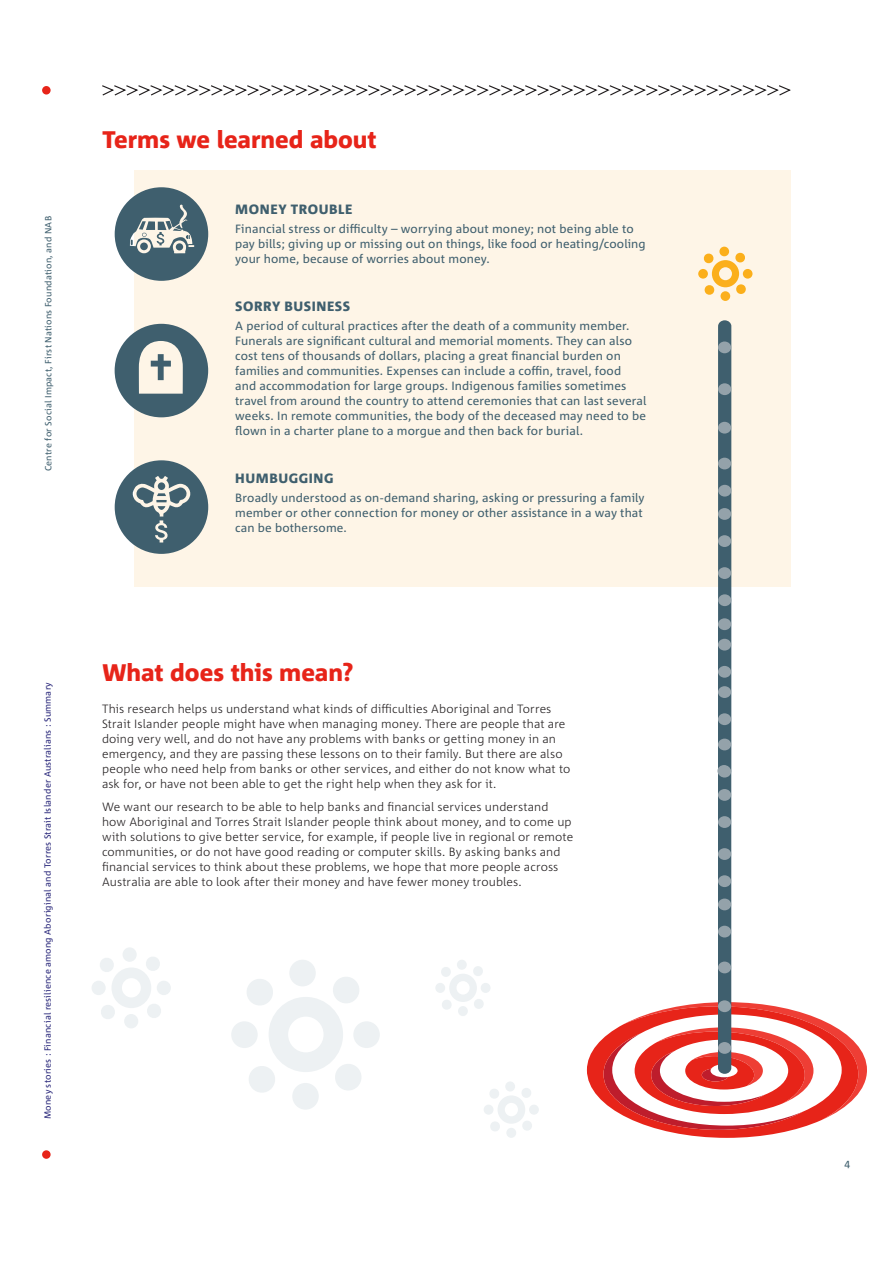
<style>
.page{position:relative;width:893px;height:1263px;background:#fff}
.page>*{position:absolute;margin:0;border:0;box-sizing:border-box;transform-origin:0 0}
.NAB_FR_copy_body_1{font:800 24px "Corpid C1";letter-spacing:-.005em;color:#e72419}
.Key_findings{font:800 13.5px "Corpid C1";letter-spacing:.04em;color:#3f5f6e}
.pull_out_grey{font:300 12px/15px "Corpid C1";letter-spacing:.01em;color:#231f20}
.pull_out_grey-2{font:12px/15px "Corpid C1";letter-spacing:.01em;color:#3f5f6e}
.t1{font:10.5px "Corpid C1";color:#3f5f6e}
.t2{font:9px "Corpid C1";letter-spacing:.02em;color:#2c2a7c}
.t3{font:9px "Corpid C1";letter-spacing:.02em;color:#3f5f6e}
</style>
<div class="page">
<div style="left:42px;top:1150px;width:9px;height:9px;background:#e72419;border-radius:50%"></div>
<div style="left:42px;top:86px;width:9px;height:9px;background:#e72419;border-radius:50%"></div>
<svg style="left:102px;top:85px;width:689px;height:11px"></svg>
<div style="left:134px;top:171px;width:657px;height:416px;background:#fef5e7"></div>
<svg style="left:115px;top:187px;width:93px;height:94px"></svg>
<svg style="left:115px;top:324px;width:93px;height:93px"></svg>
<svg style="left:587px;top:320px;width:280px;height:818px"></svg>
<div style="left:718px;top:618px;width:13px;height:12px;background:#94a2aa;border-radius:50%"></div>
<div style="left:718px;top:1042px;width:13px;height:12px;background:#94a2aa;border-radius:50%"></div>
<div style="left:718px;top:1000px;width:13px;height:12px;background:#94a2aa;border-radius:50%"></div>
<div style="left:718px;top:961px;width:13px;height:12px;background:#94a2aa;border-radius:50%"></div>
<div style="left:718px;top:926px;width:13px;height:11px;background:#94a2aa;border-radius:50%"></div>
<div style="left:718px;top:898px;width:13px;height:12px;background:#94a2aa;border-radius:50%"></div>
<div style="left:718px;top:875px;width:13px;height:12px;background:#94a2aa;border-radius:50%"></div>
<div style="left:718px;top:848px;width:13px;height:12px;background:#94a2aa;border-radius:50%"></div>
<div style="left:718px;top:816px;width:13px;height:12px;background:#94a2aa;border-radius:50%"></div>
<div style="left:718px;top:789px;width:13px;height:12px;background:#94a2aa;border-radius:50%"></div>
<div style="left:718px;top:766px;width:13px;height:11px;background:#81939c;border-radius:50%"></div>
<div style="left:718px;top:739px;width:13px;height:11px;background:#94a2aa;border-radius:50%"></div>
<div style="left:718px;top:713px;width:13px;height:12px;background:#94a2aa;border-radius:50%"></div>
<div style="left:718px;top:686px;width:13px;height:12px;background:#94a2aa;border-radius:50%"></div>
<div style="left:718px;top:666px;width:13px;height:12px;background:#94a2aa;border-radius:50%"></div>
<div style="left:718px;top:639px;width:13px;height:11px;background:#94a2aa;border-radius:50%"></div>
<div style="left:717px;top:765px;width:14px;height:12px;background:#94a2aa;border-radius:50%"></div>
<div style="left:718px;top:341px;width:13px;height:12px;background:#94a2aa;border-radius:50%"></div>
<div style="left:718px;top:383px;width:13px;height:12px;background:#94a2aa;border-radius:50%"></div>
<div style="left:718px;top:422px;width:13px;height:12px;background:#94a2aa;border-radius:50%"></div>
<div style="left:718px;top:458px;width:13px;height:11px;background:#94a2aa;border-radius:50%"></div>
<div style="left:718px;top:485px;width:13px;height:12px;background:#94a2aa;border-radius:50%"></div>
<div style="left:718px;top:508px;width:13px;height:12px;background:#94a2aa;border-radius:50%"></div>
<div style="left:718px;top:535px;width:13px;height:12px;background:#94a2aa;border-radius:50%"></div>
<div style="left:718px;top:567px;width:13px;height:12px;background:#94a2aa;border-radius:50%"></div>
<div style="left:718px;top:594px;width:13px;height:12px;background:#94a2aa;border-radius:50%"></div>
<div style="left:720px;top:291px;width:10px;height:10px;background:#fbaf1b;border-radius:50%"></div>
<div style="left:719px;top:247px;width:10px;height:9px;background:#fbaf1b;border-radius:50%"></div>
<svg style="left:703px;top:252px;width:43px;height:43px"></svg>
<div style="left:743px;top:269px;width:9px;height:10px;background:#fbaf1b;border-radius:50%"></div>
<div style="left:698px;top:269px;width:10px;height:10px;background:#fbaf1b;border-radius:50%"></div>
<div style="left:292px;top:1083px;width:27px;height:27px;background:#edf1f3;border-radius:50%"></div>
<div style="left:289px;top:960px;width:27px;height:26px;background:#edf1f3;border-radius:50%"></div>
<svg style="left:247px;top:976px;width:114px;height:118px"></svg>
<div style="left:353px;top:1021px;width:27px;height:27px;background:#edf1f3;border-radius:50%"></div>
<div style="left:231px;top:1021px;width:27px;height:27px;background:#edf1f3;border-radius:50%"></div>
<div style="left:124px;top:1014px;width:14px;height:14px;background:#edf1f3;border-radius:50%"></div>
<div style="left:123px;top:947px;width:14px;height:15px;background:#edf1f3;border-radius:50%"></div>
<svg style="left:100px;top:957px;width:61px;height:62px"></svg>
<div style="left:157px;top:981px;width:14px;height:14px;background:#edf1f3;border-radius:50%"></div>
<div style="left:92px;top:981px;width:14px;height:14px;background:#edf1f3;border-radius:50%"></div>
<div style="left:506px;top:1128px;width:10px;height:10px;background:#edf1f3;border-radius:50%"></div>
<div style="left:505px;top:1081px;width:10px;height:10px;background:#edf1f3;border-radius:50%"></div>
<svg style="left:489px;top:1088px;width:43px;height:43px"></svg>
<div style="left:529px;top:1104px;width:10px;height:11px;background:#edf1f3;border-radius:50%"></div>
<div style="left:484px;top:1104px;width:9px;height:11px;background:#edf1f3;border-radius:50%"></div>
<div style="left:458px;top:1006px;width:10px;height:10px;background:#edf1f3;border-radius:50%"></div>
<div style="left:457px;top:960px;width:10px;height:10px;background:#edf1f3;border-radius:50%"></div>
<svg style="left:441px;top:966px;width:43px;height:44px"></svg>
<div style="left:481px;top:983px;width:9px;height:10px;background:#edf1f3;border-radius:50%"></div>
<div style="left:435px;top:983px;width:10px;height:10px;background:#edf1f3;border-radius:50%"></div>
<svg style="left:115px;top:460px;width:93px;height:94px"></svg>
<p class="t3" style="left:43px;top:471px;width:257px;rotate:-90deg">Centre for Social Impact, First Nations Foundation, and NAB</p>
<p class="NAB_FR_copy_body_1" style="left:102px;top:124px;width:276px">Terms we learned about</p>
<p class="Key_findings" style="left:235px;top:200px;width:119px">MONEY TROUBLE</p>
<p class="pull_out_grey-2" style="left:235px;top:221px;width:412px">Financial stress or difficulty – worrying about money; not being able to pay bills; giving up or missing out on things, like food or heating/cooling your home, because of worries about money.</p>
<p class="Key_findings" style="left:235px;top:297px;width:116px">SORRY BUSINESS</p>
<p class="pull_out_grey-2" style="left:235px;top:318px;width:413px">A period of cultural practices after the death of a community member.<br>Funerals are significant cultural and memorial moments. They can also cost tens of thousands of dollars, placing a great financial burden on families and communities. Expenses can include a coffin, travel, food<br>and accommodation for large groups. Indigenous families sometimes travel from around the country to attend ceremonies that can last several weeks. In remote communities, the body of the deceased may need to be flown in a charter plane to a morgue and then back for burial.</p>
<p class="Key_findings" style="left:235px;top:469px;width:100px">HUMBUGGING</p>
<p class="pull_out_grey-2" style="left:235px;top:490px;width:411px">Broadly understood as on-demand sharing, asking or pressuring a family member or other connection for money or other assistance in a way that can be bothersome.</p>
<p class="t2" style="left:42px;top:1119px;width:439px;rotate:-90deg">Money stories : Financial resilience among Aboriginal and Torres Strait Islander Australians : Summary</p>
<p class="NAB_FR_copy_body_1" style="left:102px;top:657px;width:253px">What does this mean?</p>
<p class="pull_out_grey" style="left:102px;top:700px;width:470px">This research helps us understand what kinds of difficulties Aboriginal and Torres Strait Islander people might have when managing money. There are people that are doing very well, and do not have any problems with banks or getting money in an emergency, and they are passing these lessons on to their family. But there are also people who need help from banks or other services, and either do not know what to ask for, or have not been able to get the right help when they ask for it.</p>
<p class="pull_out_grey" style="left:102px;top:799px;width:473px">We want our research to be able to help banks and financial services understand how Aboriginal and Torres Strait Islander people think about money, and to come up with solutions to give better service, for example, if people live in regional or remote communities, or do not have good reading or computer skills. By asking banks and financial services to think about these problems, we hope that more people across Australia are able to look after their money and have fewer money troubles.</p>
<p class="t1" style="left:844px;top:1157px;width:7px">4</p>
</div>
